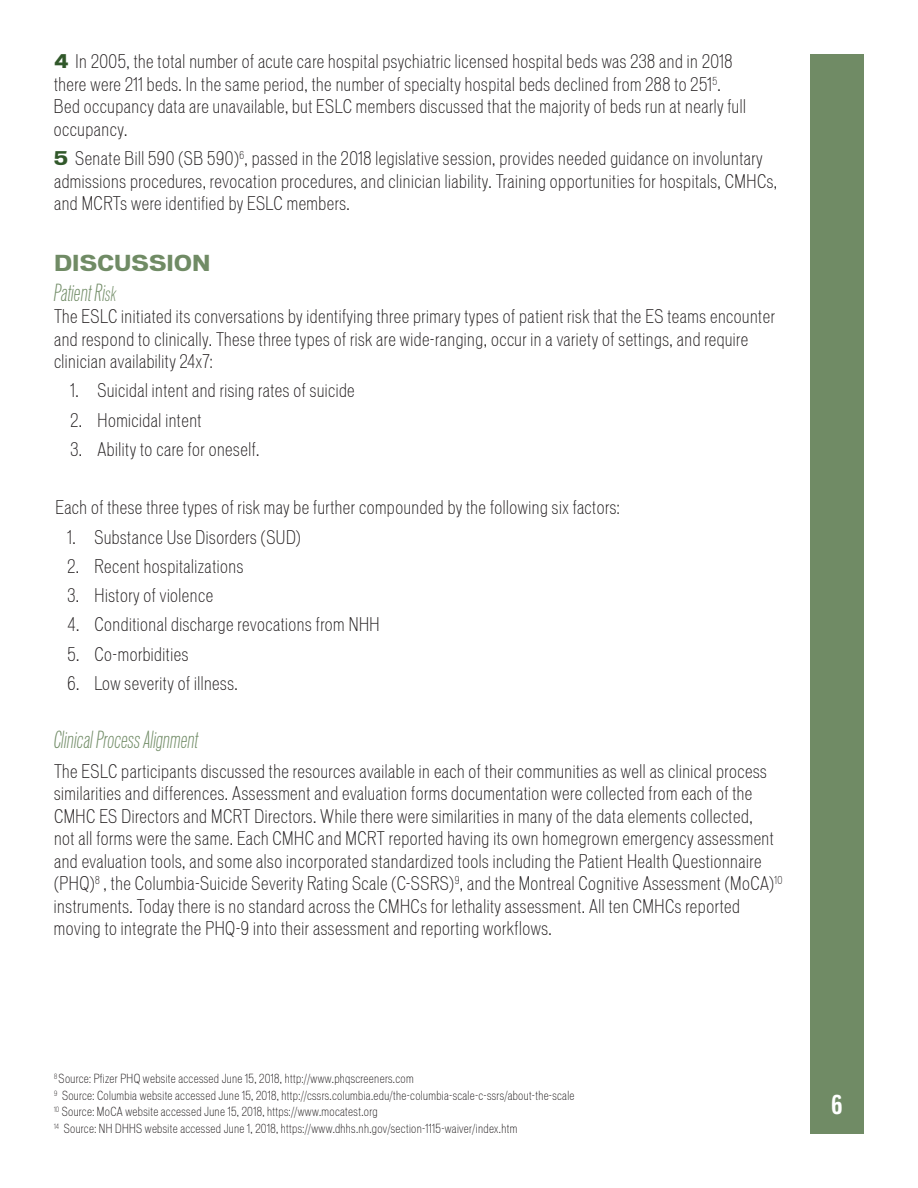
<style>
.page{position:relative;width:918px;height:1188px;background:#fff}
.page>*{position:absolute;margin:0;border:0;box-sizing:border-box;transform-origin:0 0}
.t1{font:700 25.5px "Gnuolane Rg";color:#fff}
.t2{font:italic 22.5px "Vonnes Light Comp";letter-spacing:.01em;color:#708b65}
.t3{font:700 21px "Vonnes";color:#708b65}
.t4{font:300 condensed 18px/22.5px "Vonnes";letter-spacing:.03em;color:#231f20}
.t5{font:300 condensed 12px/16.5px "Vonnes";letter-spacing:.03em;color:#231f20}
.s1{font-weight:700;font-stretch:normal;color:#31582a}
.s2{font-size:19.5px}
</style>
<div class="page">
<div style="left:810px;top:54px;width:54px;height:1080px;background:#708b65"></div>
<p class="t4" style="left:54px;top:51px;width:693px"><span class="s1">4</span> In 2005, the total number of acute care hospital psychiatric licensed hospital beds was 238 and in 2018 there were 211 beds. In the same period, the number of specialty hospital beds declined from 288 to 251<sup>5</sup>.<br>Bed occupancy data are unavailable, but ESLC members discussed that the majority of beds run at nearly full occupancy.</p>
<p class="t4" style="left:54px;top:147px;width:725px"><span class="s1">5</span> Senate Bill 590 (SB 590)<sup>6</sup>, passed in the 2018 legislative session, provides needed guidance on involuntary admissions procedures, revocation procedures, and clinician liability. Training opportunities for hospitals, CMHCs, and MCRTs were identified by ESLC members.</p>
<p class="t3" style="left:54px;top:251px;width:158px">DISCUSSION</p>
<p class="t2" style="left:54px;top:280px;width:64px">Patient Ri<span class="s2">sk</span></p>
<p class="t4" style="left:54px;top:305px;width:722px">The ESLC initiated its conversations by identifying three primary types of patient risk that the ES teams encounter and respond to clinically. These three types of risk are wide-ranging, occur in a variety of settings, and require clinician availability 24x7:</p>
<p class="t4" style="left:71px;top:380px;width:286px">1. Suicidal intent and rising rates of suicide</p>
<p class="t4" style="left:71px;top:409px;width:133px">2. Homicidal intent</p>
<p class="t4" style="left:71px;top:438px;width:190px">3. Ability to care for oneself.</p>
<p class="t4" style="left:56px;top:497px;width:566px">Each of these three types of risk may be further compounded by the following six factors:</p>
<p class="t4" style="left:68px;top:526px;width:235px">1. Substance Use Disorders (SUD)</p>
<p class="t4" style="left:68px;top:555px;width:177px">2. Recent hospitalizations</p>
<p class="t4" style="left:68px;top:584px;width:147px">3. History of violence</p>
<p class="t4" style="left:68px;top:614px;width:314px">4. Conditional discharge revocations from NHH</p>
<p class="t4" style="left:68px;top:643px;width:122px">5. Co-morbidities</p>
<p class="t4" style="left:68px;top:672px;width:172px">6. Low severity of illness.</p>
<p class="t2" style="left:54px;top:727px;width:146px">Clinical Process Alignment</p>
<p class="t4" style="left:54px;top:760px;width:730px">The ESLC participants discussed the resources available in each of their communities as well as clinical process similarities and differences. Assessment and evaluation forms documentation were collected from each of the CMHC ES Directors and MCRT Directors. While there were similarities in many of the data elements collected,<br>not all forms were the same. Each CMHC and MCRT reported having its own homegrown emergency assessment and evaluation tools, and some also incorporated standardized tools including the Patient Health Questionnaire (PHQ)<sup>8</sup> , the Columbia-Suicide Severity Rating Scale (C-SSRS)<sup>9</sup>, and the Montreal Cognitive Assessment (MoCA)<sup>10 </sup>instruments. Today there is no standard across the CMHCs for lethality assessment. All ten CMHCs reported moving to integrate the PHQ-9 into their assessment and reporting workflows.</p>
<p class="t5" style="left:54px;top:1071px;width:522px"><sup>8</sup> Source: Pfizer PHQ website accessed June 15, 2018, http://www.phqscreeners.com<br><sup>9</sup> Source: Columbia website accessed June 15, 2018, http://cssrs.columbia.edu/the-columbia-scale-c-ssrs/about-the-scale <sup>10</sup> Source: MoCA website accessed June 15, 2018, https://www.mocatest.org<br><sup>14</sup> Source: NH DHHS website accessed June 1, 2018, https://www.dhhs.nh.gov/section-1115-waiver/index.htm</p>
<h1 class="t1" style="left:832px;top:1089px;width:12px">6</h1>
</div>
